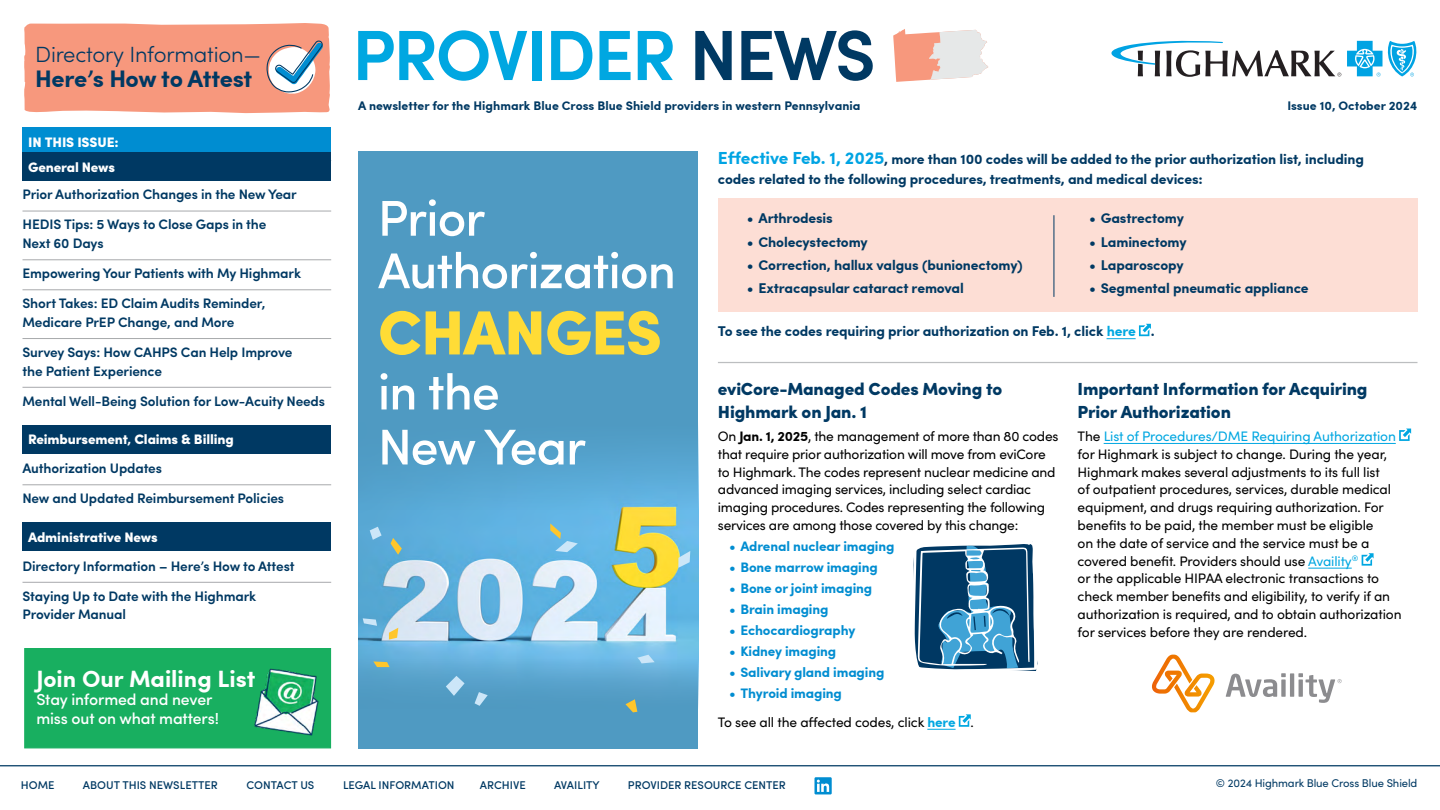
<style>
.page{position:relative;width:1440px;height:810px;background:#fff}
.page>*{position:absolute;margin:0;border:0;box-sizing:border-box;transform-origin:0 0}
.t1{font:900 62.5px "Sofia Pro";letter-spacing:-.02em;color:#ffdc36}
.t2{font:500 50.38px/52.5px "Sofia Pro";letter-spacing:-.02em;color:#fff}
.t3{font:700 24px "Sofia Pro";letter-spacing:-.015em;color:#003963}
.t4{font:700 23.62px "Sofia Pro";color:#fff}
.t5{font:300 22px "Sofia Pro";letter-spacing:-.01em;color:#003963}
.t6{font:900 17.5px/22.5px "Sofia Pro";letter-spacing:-.01em;color:#003963}
.t7{font:500 16px/18.6px "Sofia Pro";letter-spacing:-.01em;color:#fff}
.t8{font:700 14.12px/19.4px "Sofia Pro";letter-spacing:-.01em;color:#003963}
.t9{font:13.75px/17.8px "Sofia Pro";letter-spacing:-.01em;color:#000}
.t10{font:600 13.75px/30px "Sofia Pro";letter-spacing:-.01em;color:#003963}
.t11{font:700 13.75px "Sofia Pro";letter-spacing:-.01em;color:#008dd1}
.t12{font:900 13.75px/25px "Sofia Pro";letter-spacing:-.01em;color:#fff}
.t13{font:700 12.5px "Sofia Pro";color:#003963}
.t14{font:500 11.25px "Sofia Pro";color:#003963}
.t15{font:11.25px "Sofia Pro";letter-spacing:-.01em;color:#003963}
.s1{font-size:17.5px;color:#00a4e3}
.s2{color:#00a7e1}
.s3{font-weight:700}
.s4{font-weight:700;color:#008dd1}
.s5{font-weight:700;color:#00a7e1}
</style>
<div class="page">
<div style="left:24px;top:648px;width:307px;height:100px;background:#18af60"></div>
<img style="left:254px;top:668px;width:65px;height:68px">
<hr style="left:0;top:765px;width:1440px;height:1px;background:#003963">
<svg style="left:893px;top:29px;width:95px;height:53px"></svg>
<svg style="left:358px;top:30px;width:169px;height:51px"></svg>
<div style="left:532px;top:31px;width:9px;height:49px;background:#00a7e1"></div>
<svg style="left:551px;top:31px;width:41px;height:49px"></svg>
<svg style="left:599px;top:31px;width:32px;height:49px"></svg>
<svg style="left:638px;top:31px;width:35px;height:49px"></svg>
<svg style="left:695px;top:31px;width:37px;height:49px"></svg>
<svg style="left:741px;top:30px;width:132px;height:51px"></svg>
<svg style="left:24px;top:23px;width:306px;height:90px;background:#f19f88"></svg>
<svg style="left:1347px;top:41px;width:70px;height:36px"></svg>
<svg style="left:1111px;top:41px;width:230px;height:36px"></svg>
<svg style="left:814px;top:777px;width:18px;height:17px"></svg>
<hr style="left:22px;top:211px;width:309px;height:1px;background:#a7a9ac">
<hr style="left:22px;top:259px;width:309px;height:1px;background:#a7a9ac">
<hr style="left:22px;top:289px;width:309px;height:1px;background:#a7a9ac">
<hr style="left:22px;top:338px;width:309px;height:1px;background:#a7a9ac">
<hr style="left:22px;top:387px;width:309px;height:1px;background:#a7a9ac">
<hr style="left:22px;top:484px;width:309px;height:1px;background:#a7a9ac">
<hr style="left:22px;top:582px;width:309px;height:1px;background:#a7a9ac">
<div style="left:22px;top:127px;width:309px;height:29px;background:#008dd1"></div>
<div style="left:22px;top:152px;width:309px;height:29px;background:#003963"></div>
<div style="left:22px;top:425px;width:309px;height:28px;background:#003963"></div>
<div style="left:22px;top:522px;width:309px;height:29px;background:#003963"></div>
<div style="left:718px;top:198px;width:700px;height:113px;background:#fdded5"></div>
<div style="left:358px;top:151px;width:340px;height:597px;background:#4f9ac2"></div>
<img style="left:358px;top:453px;width:340px;height:251px">
<svg style="left:927px;top:714px;width:44px;height:16px"></svg>
<hr style="left:1104px;top:443px;width:292px;height:1px;background:#00a7e1">
<hr style="left:1308px;top:568px;width:44px;height:1px;background:#00a7e1">
<svg style="left:1399px;top:429px;width:12px;height:12px"></svg>
<svg style="left:1362px;top:553px;width:12px;height:13px"></svg>
<svg style="left:1107px;top:324px;width:44px;height:15px"></svg>
<hr style="left:718px;top:362px;width:700px;height:1px;background:#bcbec0">
<hr style="left:1054px;top:215px;width:1px;height:82px;background:#003963">
<svg style="left:913px;top:541px;width:124px;height:130px;background:#407599"></svg>
<svg style="left:550px;top:523px;width:28px;height:29px"></svg>
<svg style="left:678px;top:551px;width:12px;height:17px"></svg>
<svg style="left:625px;top:699px;width:12px;height:13px"></svg>
<svg style="left:637px;top:655px;width:18px;height:8px"></svg>
<svg style="left:446px;top:676px;width:19px;height:20px"></svg>
<svg style="left:475px;top:692px;width:13px;height:14px"></svg>
<svg style="left:370px;top:527px;width:12px;height:13px"></svg>
<svg style="left:391px;top:538px;width:11px;height:17px"></svg>
<svg style="left:373px;top:661px;width:17px;height:6px"></svg>
<svg style="left:389px;top:628px;width:9px;height:12px"></svg>
<svg style="left:363px;top:618px;width:14px;height:8px"></svg>
<svg style="left:1226px;top:673px;width:116px;height:30px"></svg>
<img style="left:1152px;top:654px;width:63px;height:58px">
<h3 class="t5" style="left:35px;top:39px;width:227px">Directory Information—</h3>
<h3 class="t3" style="left:35px;top:60px;width:219px">Here’s How to Attest</h3>
<p class="t12" style="left:28px;top:128px;width:92px">IN THIS ISSUE:<br>General News</p>
<p class="t10" style="left:23px;top:179px;width:276px">Prior Authorization Changes in the New Year<br>HEDIS Tips: 5 Ways to Close Gaps in the</p>
<p class="t10" style="left:23px;top:227px;width:280px">Next 60 Days<br>Empowering Your Patients with My Highmark<br>Short Takes: ED Claim Audits Reminder,</p>
<p class="t10" style="left:23px;top:306px;width:272px">Medicare PrEP Change, and More<br>Survey Says: How CAHPS Can Help Improve</p>
<p class="t10" style="left:23px;top:355px;width:304px">the Patient Experience<br>Mental Well-Being Solution for Low-Acuity Needs</p>
<p class="t12" style="left:28px;top:426px;width:207px">Reimbursement, Claims &amp; Billing</p>
<p class="t10" style="left:23px;top:452px;width:263px">Authorization Updates<br>New and Updated Reimbursement Policies</p>
<p class="t12" style="left:28px;top:523px;width:131px">Administrative News</p>
<p class="t10" style="left:23px;top:550px;width:274px">Directory Information – Here’s How to Attest<br>Staying Up to Date with the Highmark</p>
<p class="t10" style="left:23px;top:599px;width:105px">Provider Manual</p>
<h3 class="t4" style="left:36px;top:660px;width:221px">Join Our Mailing List</h3>
<p class="t7" style="left:36px;top:689px;width:184px">Stay informed and never miss out on what matters!</p>
<p class="t13" style="left:358px;top:96px;width:504px">A newsletter for the Highmark Blue Cross Blue Shield providers in western Pennsylvania</p>
<p class="t13" style="left:1287px;top:96px;width:132px">Issue 10, October 2024</p>
<p class="t8" style="left:718px;top:149px;width:648px"><span class="s1">Effective Feb. 1, 2025</span>, more than 100 codes will be added to the prior authorization list, including codes related to the following procedures, treatments, and medical devices:</p>
<p class="t8" style="left:747px;top:208px;width:88px">• Arthrodesis</p>
<p class="t8" style="left:747px;top:231px;width:122px">• Cholecystectomy</p>
<p class="t8" style="left:747px;top:254px;width:277px">• Correction, hallux valgus (bunionectomy)</p>
<p class="t8" style="left:747px;top:277px;width:219px">• Extracapsular cataract removal</p>
<h2 class="t2" style="left:378px;top:188px;width:300px">Prior<br>Authorization</h2>
<h1 class="t1" style="left:378px;top:283px;width:286px">CHANGES</h1>
<h2 class="t2" style="left:378px;top:361px;width:210px;line-height:55px">in the<br>New Year</h2>
<p class="t6" style="left:1078px;top:376px;width:291px">Important Information for Acquiring<br>Prior Authorization</p>
<p class="t8" style="left:1089px;top:208px;width:96px">• Gastrectomy</p>
<p class="t8" style="left:1089px;top:231px;width:99px">• Laminectomy</p>
<p class="t8" style="left:1089px;top:254px;width:96px">• Laparoscopy</p>
<p class="t8" style="left:1089px;top:277px;width:221px">• Segmental pneumatic appliance</p>
<p class="t8" style="left:718px;top:321px;width:438px">To see the codes requiring prior authorization on Feb. 1, click <span class="s2">here</span> .</p>
<p class="t6" style="left:718px;top:376px;width:286px">eviCore-Managed Codes Moving to<br>Highmark on Jan. 1</p>
<p class="t9" style="left:718px;top:427px;width:342px">On <span class="s3">Jan. 1, 2025</span>, the management of more than 80 codes that require prior authorization will move from eviCore to Highmark. The codes represent nuclear medicine and advanced imaging services, including select cardiac imaging procedures. Codes representing the following services are among those covered by this change:</p>
<p class="t11" style="left:729px;top:536px;width:167px">• Adrenal nuclear imaging</p>
<p class="t11" style="left:729px;top:557px;width:150px">• Bone marrow imaging</p>
<p class="t11" style="left:729px;top:578px;width:145px">• Bone or joint imaging</p>
<p class="t11" style="left:729px;top:599px;width:101px">• Brain imaging</p>
<p class="t11" style="left:729px;top:620px;width:128px">• Echocardiography</p>
<p class="t11" style="left:729px;top:640px;width:109px">• Kidney imaging</p>
<p class="t11" style="left:729px;top:661px;width:157px">• Salivary gland imaging</p>
<p class="t9" style="left:718px;top:678px;width:258px;line-height:29.1px;text-indent:11px"><span class="s4">• Thyroid imaging<br></span>To see all the affected codes, click <span class="s5">here</span> .</p>
<p class="t9" style="left:1078px;top:427px;width:325px">The <span class="s2">List of Procedures/DME Requiring Authorization </span>for Highmark is subject to change. During the year, Highmark makes several adjustments to its full list<br>of outpatient procedures, services, durable medical equipment, and drugs requiring authorization. For benefits to be paid, the member must be eligible<br>on the date of service and the service must be a covered benefit. Providers should use <span class="s2">Availity</span><sup>®<br></sup>or the applicable HIPAA electronic transactions to check member benefits and eligibility, to verify if an authorization is required, and to obtain authorization for services before they are rendered.</p>
<p class="t14" style="left:21px;top:776px;width:35px">HOME</p>
<p class="t14" style="left:83px;top:776px;width:137px">ABOUT THIS NEWSLETTER</p>
<p class="t14" style="left:247px;top:776px;width:69px">CONTACT US</p>
<p class="t14" style="left:343px;top:776px;width:113px">LEGAL INFORMATION</p>
<p class="t14" style="left:480px;top:776px;width:47px">ARCHIVE</p>
<p class="t14" style="left:554px;top:776px;width:47px">AVAILITY</p>
<p class="t14" style="left:628px;top:776px;width:160px">PROVIDER RESOURCE CENTER</p>
<p class="t15" style="left:1216px;top:775px;width:203px">© 2024 Highmark Blue Cross Blue Shield</p>
</div>
